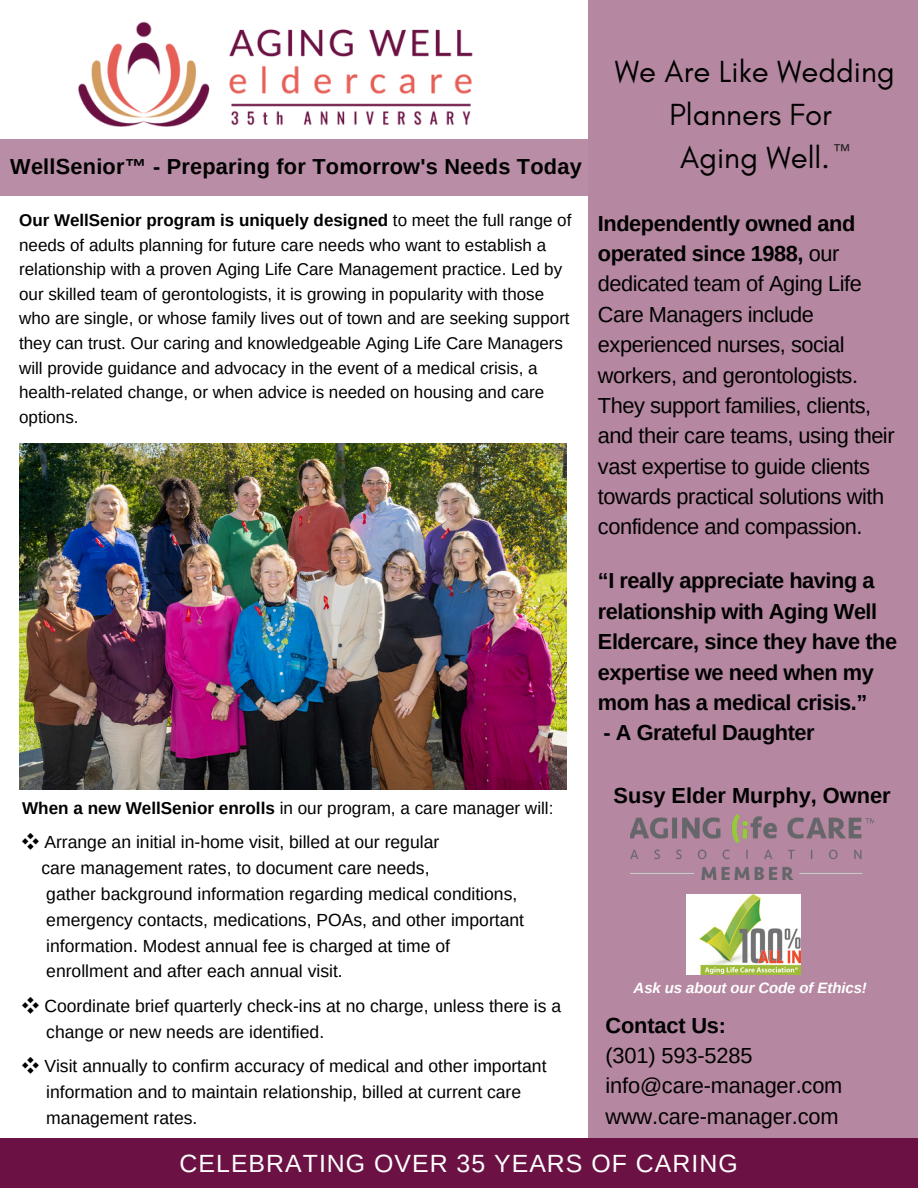
<style>
.page{position:relative;width:918px;height:1188px;background:#fff}
.page>*{position:absolute;margin:0;border:0;box-sizing:border-box;transform-origin:0 0}
.t1{font:31.2px/42.8px "Glacial Indifference";color:#000;text-align:center}
.t2{font:24.9px "Arimo";letter-spacing:.04em;color:#fff}
.t3{font:21.75px/30.3px "Arimo";letter-spacing:-.02em;color:#000}
.t4{font:700 21.75px/30.3px "Arimo";letter-spacing:-.02em;color:#000}
.t5{font:700 21.75px "Arimo";letter-spacing:.01em;color:#000}
.t6{font:700 21.75px "Arimo";color:#000}
.t7{font:18.75px "Arimo";color:#222}
.t8{font:17.55px/26px "Arimo";color:#000}
.t9{font:17.1px "Arimo";color:#000}
.t10{font:16.95px/24.6px "Arimo";color:#000}
.t11{font:italic 700 15px "Arimo";letter-spacing:-.005em;color:#fff}
.s1{font-weight:700}
.s2{font-family:"Noto Sans CJ Ksc"}
</style>
<div class="page">
<div style="left:0;top:140px;width:708px;height:56px;background:#b88da5"></div>
<div style="left:588px;top:0;width:330px;height:1188px;background:#b587a1"></div>
<div style="left:0;top:1138px;width:918px;height:50px;background:#6b1144"></div>
<img style="left:630px;top:815px;width:243px;height:64px">
<img style="left:687px;top:894px;width:113px;height:80px">
<img style="left:14px;top:21px;width:522px;height:119px">
<img style="left:19px;top:444px;width:548px;height:345px">
<h4 class="t5" style="left:10px;top:154px;width:573px">WellSenior™ - Preparing for Tomorrow's Needs Today</h4>
<p class="t10" style="left:19px;top:208px;width:554px"><span class="s1">Our WellSenior program is uniquely designed</span> to meet the full range of needs of adults planning for future care needs who want to establish a relationship with a proven Aging Life Care Management practice. Led by our skilled team of gerontologists, it is growing in popularity with those who are single, or whose family lives out of town and are seeking support they can trust. Our caring and knowledgeable Aging Life Care Managers will provide guidance and advocacy in the event of a medical crisis, a health-related change, or when advice is needed on housing and care options.</p>
<h3 class="t1" style="left:615px;top:50px;width:281px">We Are Like Wedding<br>Planners For<br>Aging Well.</h3>
<h3 class="t7" style="left:833px;top:140px;width:20px">™</h3>
<h1 class="t3" style="left:598px;top:208px;width:298px"><span class="s1">Independently owned and operated since 1988,</span> our dedicated team of Aging Life<br>Care Managers include experienced nurses, social workers, and gerontologists.<br>They support families, clients, and their care teams, using their vast expertise to guide clients towards practical solutions with confidence and compassion.</h1>
<p class="t4" style="left:598px;top:566px;width:301px">“I really appreciate having a relationship with Aging Well<br>Eldercare, since they have the expertise we need when my mom has a medical crisis.”</p>
<p class="t4" style="left:604px;top:718px;width:213px">- A Grateful Daughter</p>
<p class="t9" style="left:22px;top:799px;width:533px"><span class="s1">When a new WellSenior enrolls</span> in our program, a care manager will:</p>
<h3 class="t8" style="left:41px;top:829px;width:484px;text-indent:-20px"><span class="s2">❖</span> Arrange an initial in-home visit, billed at our regular<br>care management rates, to document care needs,<br>gather background information regarding medical conditions, emergency contacts, medications, POAs, and other important information. Modest annual fee is charged at time of enrollment and after each annual visit.</h3>
<p class="t8" style="left:46px;top:993px;width:516px;text-indent:-24px"><span class="s2">❖</span> Coordinate brief quarterly check-ins at no charge, unless there is a change or new needs are identified.</p>
<p class="t8" style="left:46px;top:1053px;width:502px;text-indent:-24px"><span class="s2">❖</span> Visit annually to confirm accuracy of medical and other important information and to maintain relationship, billed at current care management rates.</p>
<p class="t6" style="left:614px;top:783px;width:279px">Susy Elder Murphy, Owner</p>
<h5 class="t11" style="left:634px;top:979px;width:235px">Ask us about our Code of Ethics!</h5>
<p class="t3" style="left:606px;top:1010px;width:238px"><span class="s1">Contact Us:<br></span>(301) 593-5285 info@care-manager.com www.care-manager.com</p>
<h4 class="t2" style="left:180px;top:1149px;width:560px">CELEBRATING OVER 35 YEARS OF CARING</h4>
</div>
